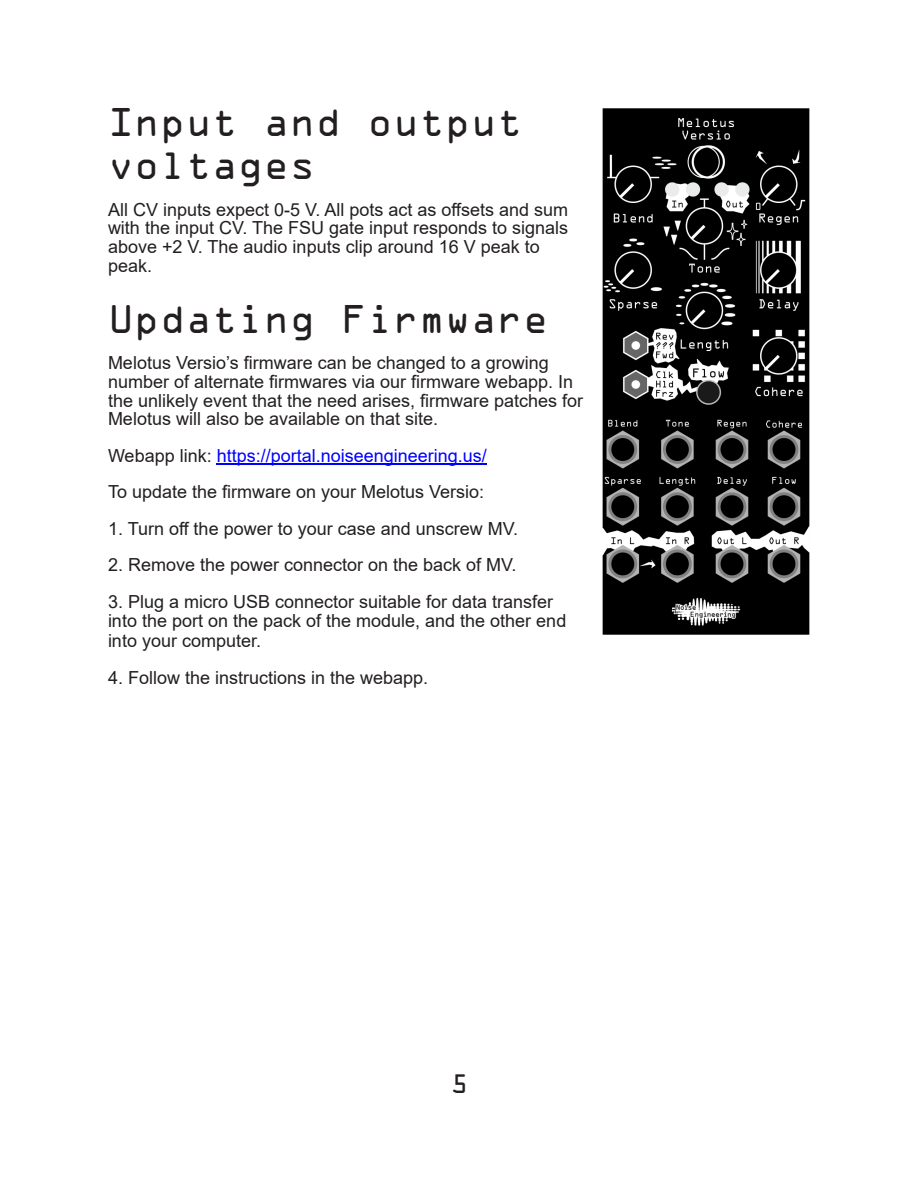
<style>
.page{position:relative;width:918px;height:1188px;background:#fff}
.page>*{position:absolute;margin:0;border:0;box-sizing:border-box;transform-origin:0 0}
.t1{font:36px/43.2px "OCRA Std";color:#231f20}
.t2{font:24px "OCRA Std";color:#231f20}
.t3{font:18px/18.6px "Arial";color:#231f20}
.s1{color:#00f}
</style>
<div class="page">
<hr style="left:217px;top:464px;width:270px;height:1px;background:#00f">
<img style="left:602px;top:108px;width:208px;height:526px">
<h1 class="t1" style="left:108px;top:104px;width:416px">Input and output voltages</h1>
<p class="t3" style="left:108px;top:202px;width:462px">All CV inputs expect 0-5 V. All pots act as offsets and sum with the input CV. The FSU gate input responds to signals above +2 V. The audio inputs clip around 16 V peak to peak.</p>
<h1 class="t1" style="left:108px;top:301px;width:442px">Updating Firmware</h1>
<p class="t3" style="left:108px;top:355px;width:477px">Melotus Versio’s firmware can be changed to a growing number of alternate firmwares via our firmware webapp. In the unlikely event that the need arises, firmware patches for Melotus will also be available on that site.</p>
<p class="t3" style="left:108px;top:439px;width:380px;line-height:36.6px">Webapp link: <span class="s1">https://portal.noiseengineering.us/<br></span>To update the firmware on your Melotus Versio:</p>
<p class="t3" style="left:108px;top:521px;width:412px">1. Turn off the power to your case and unscrew MV.</p>
<p class="t3" style="left:108px;top:558px;width:410px">2. Remove the power connector on the back of MV.</p>
<p class="t3" style="left:108px;top:594px;width:460px">3. Plug a micro USB connector suitable for data transfer into the port on the pack of the module, and the other end</p>
<p class="t3" style="left:108px;top:633px;width:155px">into your computer.</p>
<p class="t3" style="left:108px;top:670px;width:322px">4. Follow the instructions in the webapp.</p>
<h2 class="t2" style="left:450px;top:1074px;width:19px">5</h2>
</div>
